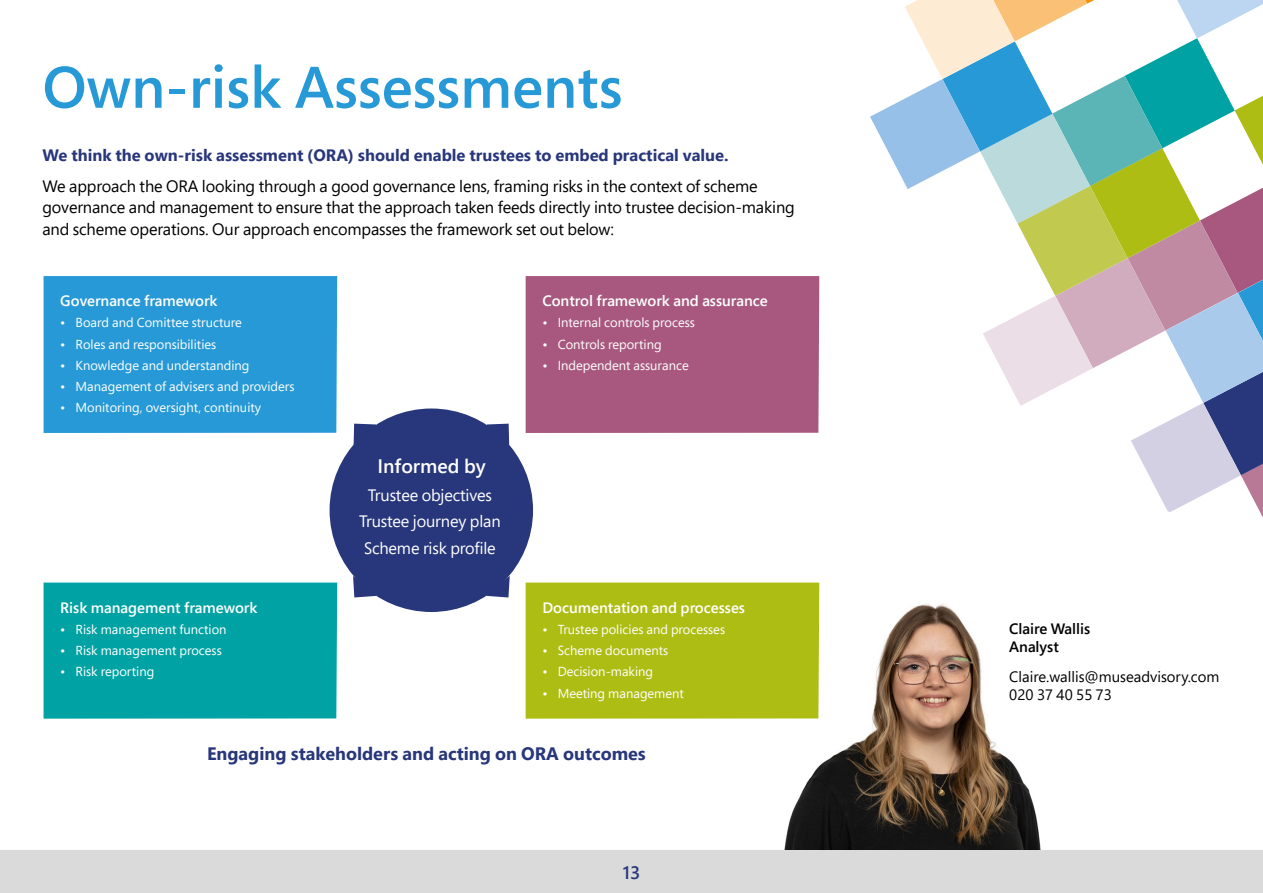
<style>
.page{position:relative;width:1263px;height:893px;background:#fff}
.page>*{position:absolute;margin:0;border:0;box-sizing:border-box;transform-origin:0 0}
.t1{font:600 58.5px "Segoe Pro";color:#2699d6}
.t2{font:600 19.5px "Segoe Pro";color:#fff}
.t3{font:700 18px "Segoe Pro";color:#28367b}
.t4{font:600 18px "Segoe Pro";color:#28367b}
.t5{font:16.5px/21.8px "Segoe Pro";letter-spacing:-.01em;color:#000}
.t6{font:700 16.5px "Segoe Pro";color:#28367b}
.t7{font:16.5px/26.7px "Segoe Pro";letter-spacing:-.01em;color:#fff;text-align:center}
.t8{font:600 15px "Segoe Pro";color:#fff}
.t9{font:15px/18px "Segoe Pro";color:#000}
.t10{font:600 15px/18px "Segoe Pro";color:#000}
.t11{font:13.05px "Segoe Pro";color:#fff}
</style>
<div class="page">
<div style="left:44px;top:276px;width:293px;height:157px;background:#2699d6"></div>
<img style="left:760px;top:582px;width:281px;height:267px">
<div style="left:0;top:850px;width:1263px;height:43px;background:#dadada"></div>
<svg style="left:870px;top:0;width:393px;height:518px"></svg>
<div style="left:330px;top:408px;width:203px;height:204px;background:#28367b;border-radius:50%"></div>
<svg style="left:354px;top:424px;width:22px;height:20px"></svg>
<div style="left:44px;top:583px;width:293px;height:136px;background:#00a2a3"></div>
<svg style="left:487px;top:424px;width:22px;height:21px"></svg>
<svg style="left:353px;top:576px;width:23px;height:21px"></svg>
<svg style="left:486px;top:576px;width:24px;height:21px"></svg>
<div style="left:526px;top:276px;width:293px;height:157px;background:#a8587f"></div>
<div style="left:526px;top:583px;width:293px;height:136px;background:#aebd14"></div>
<h1 class="t1" style="left:43px;top:47px;width:581px">Own-risk Assessments</h1>
<p class="t6" style="left:42px;top:144px;width:688px">We think the own-risk assessment (ORA) should enable trustees to embed practical value.</p>
<p class="t5" style="left:42px;top:174px;width:754px">We approach the ORA looking through a good governance lens, framing risks in the context of scheme governance and management to ensure that the approach taken feeds directly into trustee decision-making and scheme operations. Our approach encompasses the framework set out below:</p>
<p class="t8" style="left:60px;top:291px;width:159px">Governance framework</p>
<p class="t11" style="left:60px;top:314px;width:183px">• Board and Comittee structure</p>
<p class="t11" style="left:60px;top:335px;width:157px">• Roles and responsibilities</p>
<p class="t11" style="left:60px;top:356px;width:191px">• Knowledge and understanding</p>
<p class="t11" style="left:60px;top:377px;width:236px">• Management of advisers and providers</p>
<p class="t11" style="left:60px;top:399px;width:202px">• Monitoring, oversight, continuity</p>
<p class="t8" style="left:60px;top:597px;width:199px">Risk management framework</p>
<p class="t11" style="left:60px;top:620px;width:168px">• Risk management function</p>
<p class="t11" style="left:60px;top:642px;width:163px">• Risk management process</p>
<p class="t11" style="left:60px;top:663px;width:96px">• Risk reporting</p>
<h2 class="t2" style="left:377px;top:452px;width:110px">Informed by</h2>
<p class="t7" style="left:359px;top:481px;width:143px">Trustee objectives<br>Trustee journey plan<br>Scheme risk profile</p>
<p class="t8" style="left:542px;top:291px;width:227px">Control framework and assurance</p>
<p class="t11" style="left:542px;top:314px;width:154px">• Internal controls process</p>
<p class="t11" style="left:542px;top:335px;width:121px">• Controls reporting</p>
<p class="t11" style="left:542px;top:356px;width:148px">• Independent assurance</p>
<p class="t8" style="left:542px;top:597px;width:204px">Documentation and processes</p>
<p class="t11" style="left:542px;top:620px;width:184px">• Trustee policies and processes</p>
<p class="t11" style="left:542px;top:642px;width:127px">• Scheme documents</p>
<p class="t11" style="left:542px;top:663px;width:112px">• Decision-making</p>
<p class="t11" style="left:542px;top:684px;width:143px">• Meeting management</p>
<h3 class="t3" style="left:207px;top:740px;width:440px">Engaging stakeholders and acting on ORA outcomes</h3>
<h3 class="t4" style="left:623px;top:860px;width:19px">13</h3>
<p class="t10" style="left:1009px;top:619px;width:83px">Claire Wallis<br>Analyst</p>
<p class="t9" style="left:1009px;top:668px;width:212px">Claire.wallis@museadvisory.com<br>020 37 40 55 73</p>
</div>
